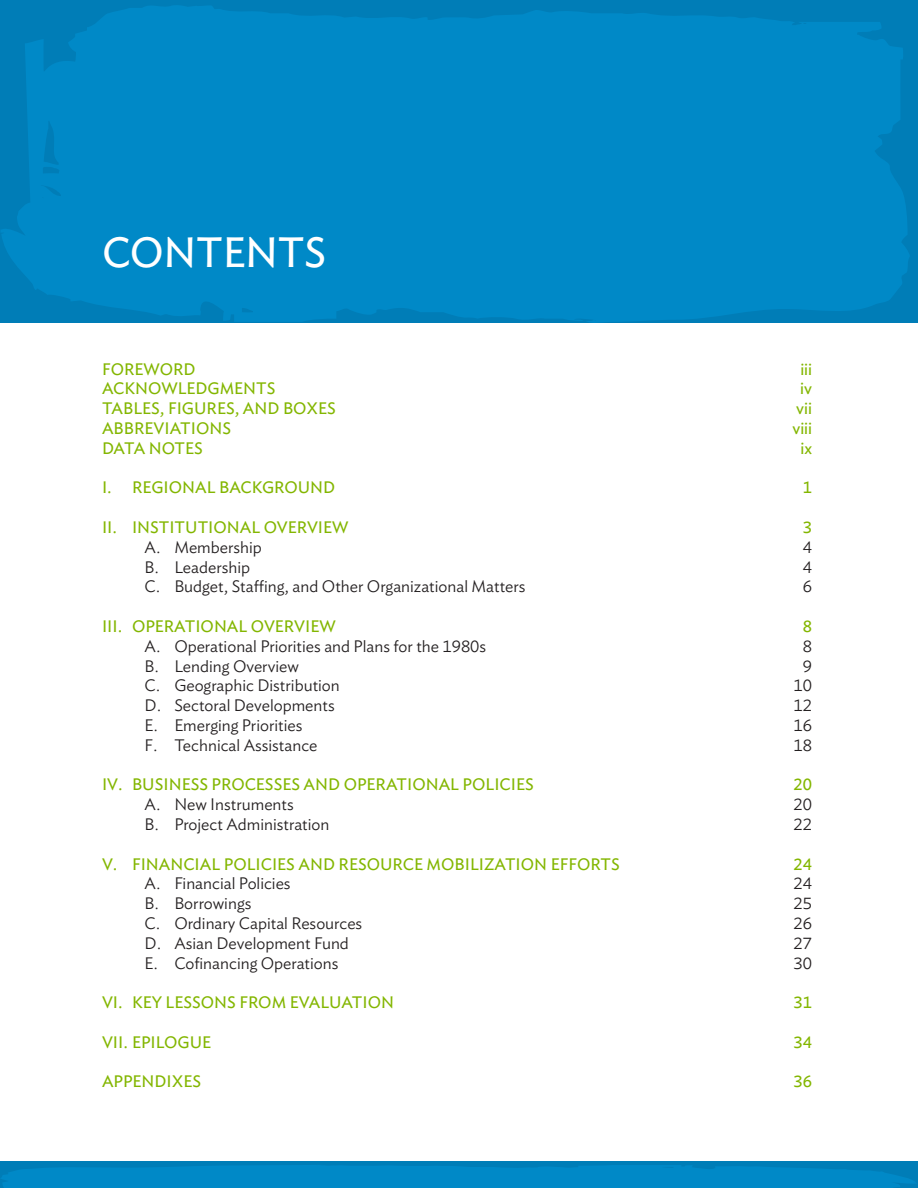
<style>
.page{position:relative;width:918px;height:1188px;background:#fff}
.page>*{position:absolute;margin:0;border:0;box-sizing:border-box;transform-origin:0 0}
.t1{font:42px "Ideal Sans";letter-spacing:-.01em;color:#fff}
.t2{font:300 16.5px "Ideal Sans";color:#231f20}
.t3{font:16.5px "Ideal Sans";color:#83b600}
</style>
<div class="page">
<div style="left:0;top:1162px;width:918px;height:26px;background:#007db7"></div>
<svg style="left:1px;top:1165px;width:914px;height:23px"></svg>
<svg style="left:0;top:2px;width:910px;height:321px;background:#0087c5"></svg>
<h1 class="t1" style="left:102px;top:220px;width:226px">CONTENTS</h1>
<p class="t3" style="left:102px;top:356px;width:88px">FOREWORD</p>
<p class="t3" style="left:800px;top:356px;width:13px">III</p>
<p class="t3" style="left:102px;top:376px;width:48px">ACKNOW</p>
<p class="t3" style="left:178px;top:376px;width:66px">LEDGMENTS</p>
<p class="t3" style="left:800px;top:376px;width:13px">IV</p>
<p class="t3" style="left:102px;top:396px;width:11px">TABL</p>
<p class="t3" style="left:142px;top:396px;width:195px">ES, FIGURES, AN D BOXES</p>
<p class="t3" style="left:796px;top:396px;width:17px">VII</p>
<p class="t3" style="left:102px;top:416px;width:131px">ABBREVIATIONS</p>
<p class="t3" style="left:792px;top:416px;width:21px">VIII</p>
<p class="t3" style="left:102px;top:436px;width:102px">DATA N OTES</p>
<p class="t3" style="left:801px;top:436px;width:13px">IX</p>
<p class="t3" style="left:102px;top:475px;width:23px">I. REGION</p>
<p class="t3" style="left:195px;top:475px;width:80px">AL BACKGROUN</p>
<p class="t3" style="left:323px;top:475px;width:14px">D</p>
<p class="t3" style="left:803px;top:475px;width:11px">1</p>
<p class="t3" style="left:102px;top:515px;width:27px">II . INSTITUTION</p>
<p class="t3" style="left:240px;top:515px;width:35px">AL OVERVIEW</p>
<p class="t3" style="left:803px;top:515px;width:11px">3</p>
<p class="t2" style="left:145px;top:534px;width:119px">A. Membership</p>
<p class="t2" style="left:803px;top:534px;width:11px">4</p>
<p class="t2" style="left:145px;top:554px;width:107px">B. Leadership</p>
<p class="t2" style="left:803px;top:554px;width:11px">4</p>
<p class="t2" style="left:145px;top:574px;width:383px">C. Budget, Staffing, and Other Organizational Matters</p>
<p class="t2" style="left:803px;top:574px;width:11px">6</p>
<p class="t3" style="left:102px;top:614px;width:94px">III. OPERATION</p>
<p class="t3" style="left:227px;top:614px;width:35px">AL OVERVIEW</p>
<p class="t3" style="left:803px;top:614px;width:11px">8</p>
<p class="t2" style="left:145px;top:633px;width:343px">A. Operational Priorities and Plans for the 1980s</p>
<p class="t2" style="left:803px;top:633px;width:11px">8</p>
<p class="t2" style="left:145px;top:653px;width:156px">B. Lending Overview</p>
<p class="t2" style="left:803px;top:653px;width:11px">9</p>
<p class="t2" style="left:145px;top:673px;width:197px">C. Geographic Distribution</p>
<p class="t2" style="left:794px;top:673px;width:20px">10</p>
<p class="t2" style="left:145px;top:693px;width:192px">D. Sectoral Developments</p>
<p class="t2" style="left:794px;top:693px;width:20px">12</p>
<p class="t2" style="left:145px;top:713px;width:159px">E. Emerging Priorities</p>
<p class="t2" style="left:794px;top:713px;width:20px">16</p>
<p class="t2" style="left:145px;top:732px;width:174px">F. Technical Assistance</p>
<p class="t2" style="left:794px;top:732px;width:20px">18</p>
<p class="t3" style="left:102px;top:772px;width:51px">IV.BUSINESS</p>
<p class="t3" style="left:212px;top:772px;width:21px">PROCESSES</p>
<p class="t3" style="left:304px;top:772px;width:104px">AND OPERATION</p>
<p class="t3" style="left:439px;top:772px;width:65px">AL POLICIES</p>
<p class="t3" style="left:794px;top:772px;width:20px">20</p>
<p class="t2" style="left:145px;top:792px;width:151px">A. New Instruments</p>
<p class="t2" style="left:794px;top:792px;width:20px">20</p>
<p class="t2" style="left:145px;top:812px;width:186px">B. Project Administration</p>
<p class="t2" style="left:794px;top:812px;width:20px">22</p>
<p class="t3" style="left:102px;top:851px;width:79px">V. FINANCI</p>
<p class="t3" style="left:200px;top:851px;width:65px">AL POLICIES</p>
<p class="t3" style="left:299px;top:851px;width:52px">AND RESOURCE</p>
<p class="t3" style="left:427px;top:851px;width:90px">MOBI LIZATION</p>
<p class="t3" style="left:551px;top:851px;width:38px">EFFORTS</p>
<p class="t3" style="left:794px;top:851px;width:20px">24</p>
<p class="t2" style="left:145px;top:871px;width:148px">A. Financial Policies</p>
<p class="t2" style="left:794px;top:871px;width:20px">24</p>
<p class="t2" style="left:145px;top:891px;width:108px">B. Borrowings</p>
<p class="t2" style="left:794px;top:891px;width:20px">25</p>
<p class="t2" style="left:145px;top:911px;width:219px">C. Ordinary Capital Resources</p>
<p class="t2" style="left:794px;top:911px;width:20px">26</p>
<p class="t2" style="left:145px;top:930px;width:206px">D. Asian Development Fund</p>
<p class="t2" style="left:794px;top:930px;width:20px">27</p>
<p class="t2" style="left:145px;top:950px;width:195px">E. Cofinancing Operations</p>
<p class="t2" style="left:794px;top:950px;width:20px">30</p>
<p class="t3" style="left:102px;top:990px;width:84px">VI . KEY LESSONS</p>
<p class="t3" style="left:239px;top:990px;width:124px">FROM EVALUATION</p>
<p class="t3" style="left:794px;top:990px;width:20px">31</p>
<p class="t3" style="left:102px;top:1030px;width:75px">VII . EPILOGUE</p>
<p class="t3" style="left:794px;top:1030px;width:20px">34</p>
<p class="t3" style="left:102px;top:1069px;width:101px">APPENDIXES</p>
<p class="t3" style="left:794px;top:1069px;width:20px">36</p>
</div>
